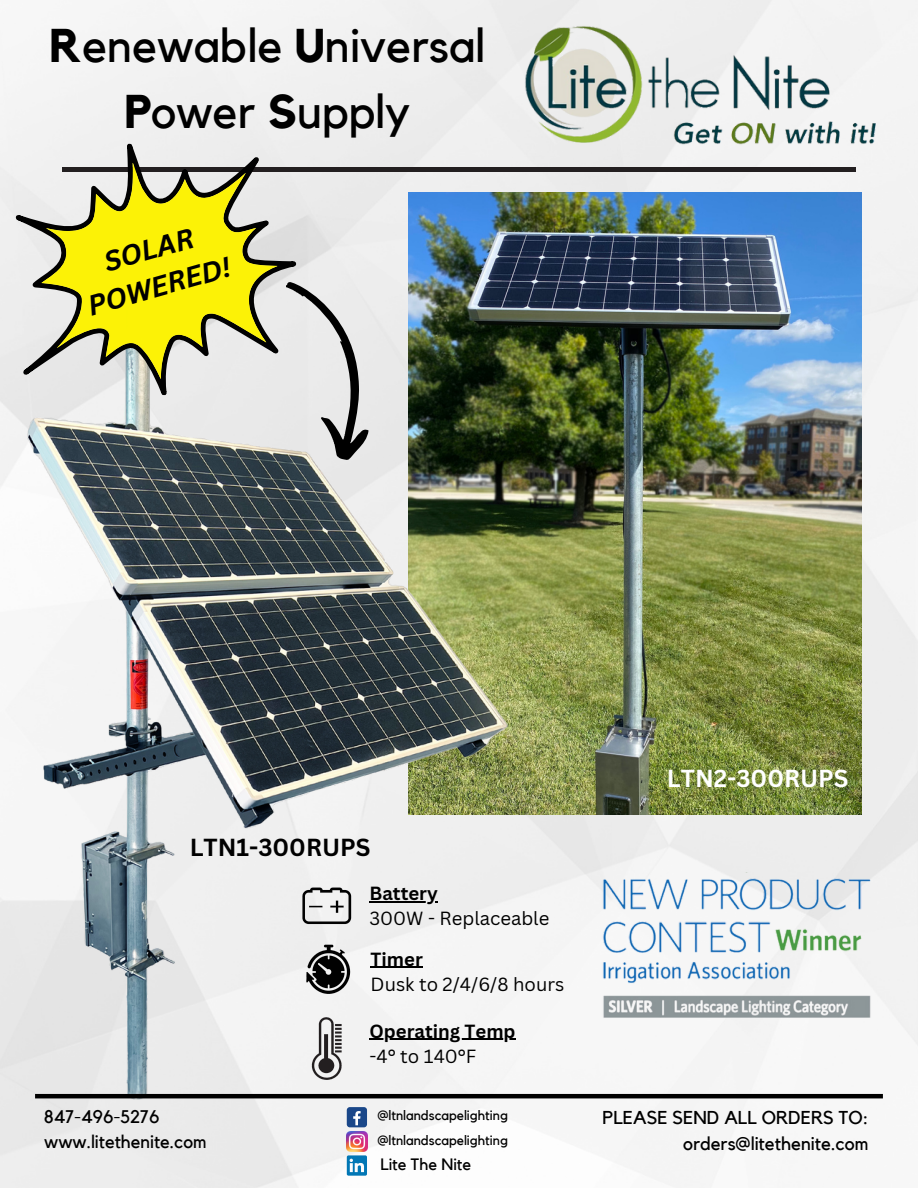
<style>
.page{position:relative;width:918px;height:1188px;background:#fff}
.page>*{position:absolute;margin:0;border:0;box-sizing:border-box;transform-origin:0 0}
.t1{font:47.25px/65.4px "Kollektif";color:#000;text-align:center}
.t2{font:italic 700 27.6px/38px "Canva Sans";color:#000;text-align:center}
.t3{font:700 24px "Canva Sans";color:#000}
.t4{font:700 24px "Canva Sans";color:#fff}
.t5{font:18.6px/25.5px "Canva Sans";color:#000}
.t6{font:18.6px/25.7px "Kollektif";color:#000;text-align:right}
.t7{font:700 18.6px/25.5px "Canva Sans";color:#000}
.t8{font:18.3px/25.3px "Kollektif";color:#000}
.t9{font:16.5px "Kollektif";color:#000}
.t10{font:13.65px "Kollektif";color:#000}
.s1{font-weight:700}
.s2{font-weight:400}
</style>
<div class="page">
<img style="left:0;top:0;width:918px;height:1188px">
<img style="left:408px;top:193px;width:454px;height:622px">
<img style="left:0;top:306px;width:523px;height:801px">
<hr style="left:62px;top:168px;width:793px;height:4px;background:#231f20">
<svg style="left:6px;top:137px;width:297px;height:265px;fill:#ececec"></svg>
<svg style="left:37px;top:158px;width:246px;height:227px;background:#d4cf69"></svg>
<svg style="left:285px;top:270px;width:95px;height:196px;background:#ccc"></svg>
<img style="left:523px;top:21px;width:316px;height:127px">
<img style="left:667px;top:115px;width:216px;height:37px">
<img style="left:301px;top:886px;width:53px;height:40px">
<img style="left:304px;top:942px;width:47px;height:53px">
<img style="left:310px;top:1016px;width:36px;height:66px">
<hr style="left:35px;top:1094px;width:848px;height:4px;background:#000">
<div style="left:347px;top:1107px;width:20px;height:20px;background:#1a4789;border-radius:3px"></div>
<svg style="left:353px;top:1111px;width:8px;height:14px"></svg>
<svg style="left:347px;top:1155px;width:20px;height:21px"></svg>
<img style="left:347px;top:1131px;width:20px;height:21px">
<img style="left:587px;top:872px;width:291px;height:151px">
<hr style="left:369px;top:901px;width:69px;height:1px;background:#000">
<hr style="left:371px;top:967px;width:52px;height:1px;background:#000">
<hr style="left:369px;top:1039px;width:147px;height:1px;background:#000">
<p class="t1" style="left:50px;top:15px;width:437px"><span class="s1">R</span>enewable <span class="s1">U</span>niversal<br><span class="s1">P</span>ower <span class="s1">S</span>upply</p>
<p class="t2" style="left:73px;top:251px;width:149px;rotate:-16deg">SOLAR<br>POWERED!</p>
<h4 class="t3" style="left:190px;top:831px;width:182px">LTN1-300RUPS</h4>
<h3 class="t5" style="left:369px;top:880px;width:181px"><span class="s1">Battery<br></span>300W - Replaceable</h3>
<p class="t5" style="left:371px;top:946px;width:195px"><span class="s1">Timer<br></span>Dusk to 2/4/6/8 hours</p>
<p class="t7" style="left:369px;top:1018px;width:148px">Operating Temp <span class="s2">-4° to 140°F</span></p>
<p class="t4" style="left:667px;top:761px;width:183px">LTN2-300RUPS</p>
<p class="t8" style="left:44px;top:1105px;width:164px">847-496-5276 www.litethenite.com</p>
<p class="t6" style="left:603px;top:1106px;width:267px">PLEASE SEND ALL ORDERS TO: orders@litethenite.com</p>
<h4 class="t10" style="left:377px;top:1109px;width:132px">@ltnlandscapelighting</h4>
<h4 class="t9" style="left:380px;top:1157px;width:92px">Lite The Nite</h4>
<h4 class="t10" style="left:377px;top:1134px;width:132px">@ltnlandscapelighting</h4>
</div>
